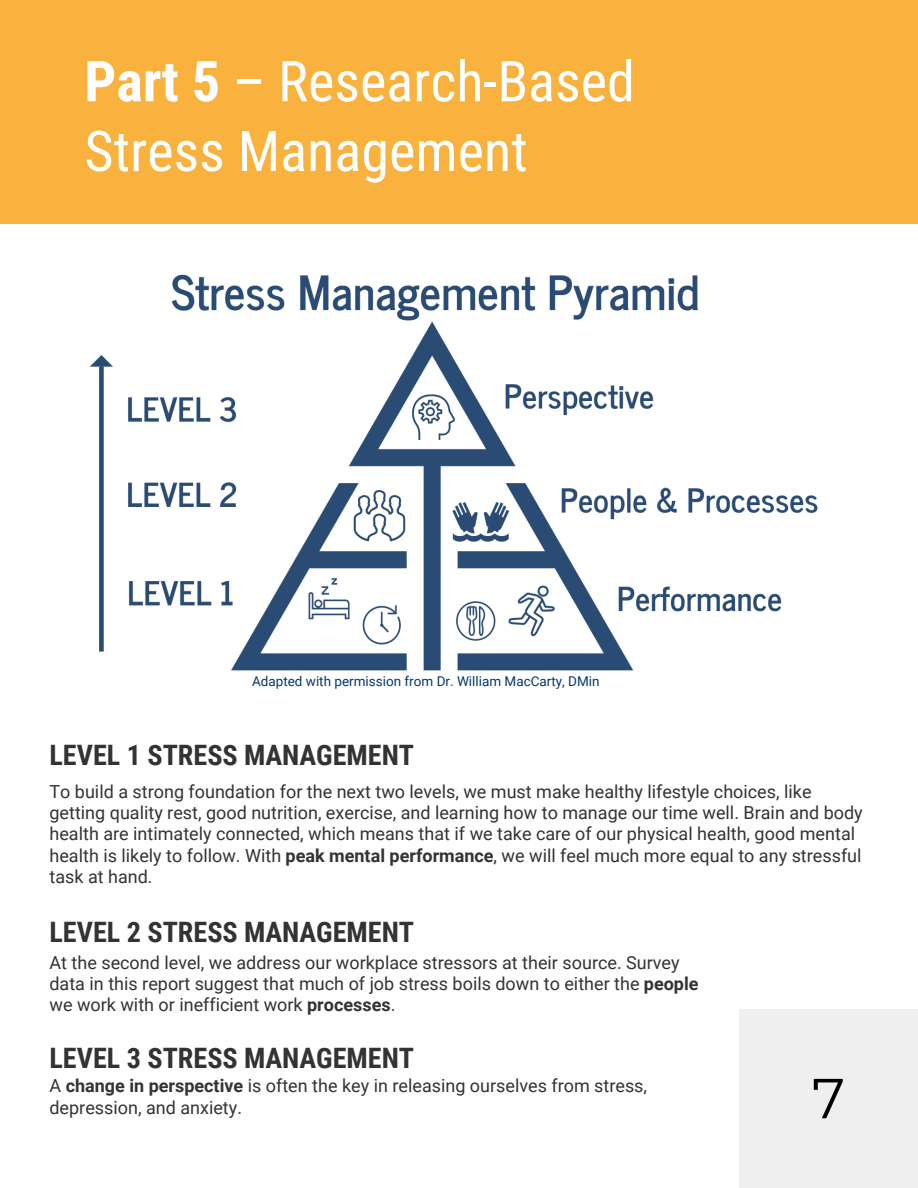
<style>
.page{position:relative;width:918px;height:1188px;background:#fff}
.page>*{position:absolute;margin:0;border:0;box-sizing:border-box;transform-origin:0 0}
.t1{font:56.25px/69.8px "Roboto Condensed";color:#fff}
.t2{font:56.25px "Montserrat";color:#000}
.t3{font:700 28.2px "Roboto Condensed";color:#333}
.t4{font:18px/21.3px "Roboto";color:#333}
.t5{font:13.5px "Roboto";color:#06386b}
.s1{font-weight:700}
</style>
<div class="page">
<div style="left:0;top:0;width:918px;height:224px;background:#f9b23e"></div>
<div style="left:739px;top:1009px;width:179px;height:179px;background:#efefef"></div>
<img style="left:89px;top:274px;width:729px;height:397px">
<h1 class="t1" style="left:84px;top:44px;width:552px"><span class="s1">Part 5</span> – Research-Based<br>Stress Management</h1>
<p class="t5" style="left:252px;top:672px;width:349px">Adapted with permission from Dr. William MacCarty, DMin</p>
<h2 class="t3" style="left:50px;top:735px;width:366px">LEVEL 1 STRESS MANAGEMENT</h2>
<p class="t4" style="left:50px;top:780px;width:815px">To build a strong foundation for the next two levels, we must make healthy lifestyle choices, like getting quality rest, good nutrition, exercise, and learning how to manage our time well. Brain and body health are intimately connected, which means that if we take care of our physical health, good mental health is likely to follow. With <span class="s1">peak mental performance</span>, we will feel much more equal to any stressful task at hand.</p>
<h2 class="t3" style="left:50px;top:912px;width:366px">LEVEL 2 STRESS MANAGEMENT</h2>
<p class="t4" style="left:50px;top:951px;width:651px">At the second level, we address our workplace stressors at their source. Survey data in this report suggest that much of job stress boils down to either the <span class="s1">people </span>we work with or inefficient work <span class="s1">processes</span>.</p>
<h2 class="t3" style="left:50px;top:1038px;width:366px">LEVEL 3 STRESS MANAGEMENT</h2>
<p class="t4" style="left:50px;top:1075px;width:599px">A <span class="s1">change in perspective</span> is often the key in releasing ourselves from stress, depression, and anxiety.</p>
<h1 class="t2" style="left:812px;top:1060px;width:35px">7</h1>
</div>
